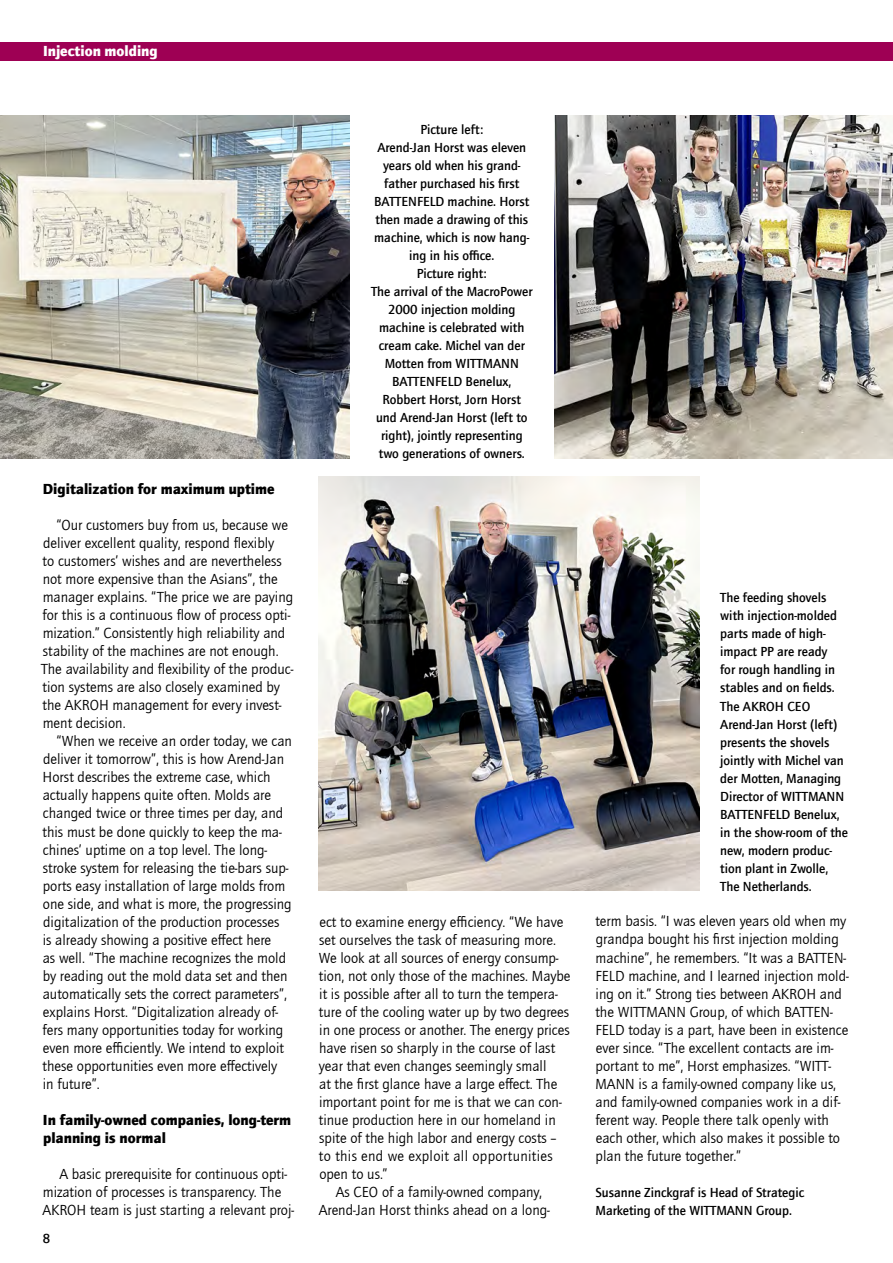
<style>
.page{position:relative;width:893px;height:1263px;background:#fff}
.page>*{position:absolute;margin:0;border:0;box-sizing:border-box;transform-origin:0 0}
.t1{font:15px/18px "Quay Sans ITC Com";color:#000}
.t2{font:900 15px/18px "Quay Sans ITC Com";color:#000}
.t3{font:15px "Quay Sans ITC Com";letter-spacing:.02em;color:#000}
.t4{font:900 15px "Quay Sans ITC Com";color:#fff}
.t5{font:500 13.5px/18px "Quay Sans ITC Com";color:#000}
</style>
<div class="page">
<div style="left:0;top:43px;width:893px;height:18px;background:#9e0054"></div>
<img style="left:319px;top:476px;width:380px;height:415px">
<img style="left:554px;top:116px;width:339px;height:342px">
<img style="left:0;top:116px;width:349px;height:342px">
<p class="t4" style="left:43px;top:41px;width:116px">Injection molding</p>
<p class="t2" style="left:43px;top:480px;width:233px">Digitalization for maximum uptime</p>
<p class="t1" style="left:41px;top:516px;width:254px;text-indent:15px">“Our customers buy from us, because we deliver excellent quality, respond flexibly<br>to customers’ wishes and are nevertheless not more expensive than the Asians”, the manager explains. “The price we are paying for this is a continuous flow of process opti&shy;mization.” Consistently high reliability and stability of the machines are not enough.<br>The availability and flexibility of the produc&shy;tion systems are also closely examined by the AKROH management for every invest&shy;ment decision.</p>
<p class="t1" style="left:43px;top:732px;width:251px;text-indent:14px">“When we receive an order today, we can deliver it tomorrow”, this is how Arend-Jan Horst describes the extreme case, which actually happens quite often. Molds are changed twice or three times per day, and this must be done quickly to keep the ma&shy;chines’ uptime on a top level. The long&shy;stroke system for releasing the tie-bars sup&shy;ports easy installation of large molds from one side, and what is more, the progressing digitalization of the production processes<br>is already showing a positive effect here<br>as well. “The machine recognizes the mold by reading out the mold data set and then automatically sets the correct parameters”, explains Horst. “Digitalization already of&shy;fers many opportunities today for working even more efficiently. We intend to exploit these opportunities even more effectively<br>in future”.</p>
<p class="t2" style="left:43px;top:1110px;width:250px">In family-owned companies, long-term planning is normal</p>
<p class="t1" style="left:42px;top:1165px;width:253px;text-indent:17px">A basic prerequisite for continuous opti&shy;mization of processes is transparency. The<br>AKROH team is just starting a relevant proj-</p>
<p class="t5" style="left:43px;top:1229px;width:9px">8</p>
<p class="t5" style="left:371px;top:120px;width:163px;text-align:center">Picture left:<br>Arend-Jan Horst was eleven years old when his grand&shy;father purchased his first<br>BATTENFELD machine. Horst then made a drawing of this machine, which is now hang&shy;ing in his office.<br>Picture right:<br>The arrival of the MacroPower<br>2000 injection molding machine is celebrated with cream cake. Michel van der<br>Motten from WITTMANN<br>BATTENFELD Benelux,<br>Robbert Horst, Jorn Horst und Arend-Jan Horst (left to right), jointly representing two generations of owners.</p>
<p class="t1" style="left:319px;top:912px;width:245px">ect to examine energy efficiency. “We have</p>
<p class="t1" style="left:319px;top:930px;width:238px">set ourselves the task of measuring more.</p>
<p class="t1" style="left:319px;top:948px;width:241px">We look at all sources of energy consump-</p>
<p class="t1" style="left:319px;top:966px;width:253px">tion, not only those of the machines. Maybe</p>
<p class="t1" style="left:319px;top:984px;width:240px">it is possible after all to turn the tempera-</p>
<p class="t1" style="left:319px;top:1002px;width:252px">ture of the cooling water up by two degrees</p>
<p class="t1" style="left:319px;top:1020px;width:252px">in one process or another. The energy prices</p>
<p class="t1" style="left:319px;top:1038px;width:237px">have risen so sharply in the course of last</p>
<p class="t1" style="left:319px;top:1057px;width:229px">year that even changes seemingly small</p>
<p class="t1" style="left:319px;top:1075px;width:240px">at the first glance have a large effect. The</p>
<p class="t1" style="left:319px;top:1093px;width:244px">important point for me is that we can con-</p>
<p class="t1" style="left:319px;top:1111px;width:238px">tinue production here in our homeland in</p>
<p class="t1" style="left:319px;top:1129px;width:239px">spite of the high labor and energy costs –</p>
<p class="t3" style="left:319px;top:1147px;width:235px">to this end we exploit all opportunities</p>
<p class="t1" style="left:319px;top:1165px;width:70px">open to us.”</p>
<p class="t1" style="left:336px;top:1183px;width:208px">As CEO of a family-owned company,</p>
<p class="t1" style="left:319px;top:1201px;width:233px">Arend-Jan Horst thinks ahead on a long-</p>
<p class="t5" style="left:720px;top:589px;width:129px">The feeding shovels with injection-molded parts made of high&shy;impact PP are ready<br>for rough handling in stables and on fields.<br>The AKROH CEO<br>Arend-Jan Horst (left) presents the shovels jointly with Michel van der Motten, Managing<br>Director of WITTMANN<br>BATTENFELD Benelux, in the show-room of the new, modern produc&shy;tion plant in Zwolle,<br>The Netherlands.</p>
<p class="t1" style="left:595px;top:912px;width:255px">term basis. “I was eleven years old when my grandpa bought his first injection molding machine”, he remembers. “It was a BATTEN-FELD machine, and I learned injection mold&shy;ing on it.” Strong ties between AKROH and the WITTMANN Group, of which BATTEN-FELD today is a part, have been in existence ever since. “The excellent contacts are im&shy;portant to me”, Horst emphasizes. “WITT-MANN is a family-owned company like us, and family-owned companies work in a dif&shy;ferent way. People there talk openly with each other, which also makes it possible to plan the future together.”</p>
<p class="t5" style="left:595px;top:1183px;width:210px">Susanne Zinckgraf is Head of Strategic<br>Marketing of the WITTMANN Group.</p>
</div>
